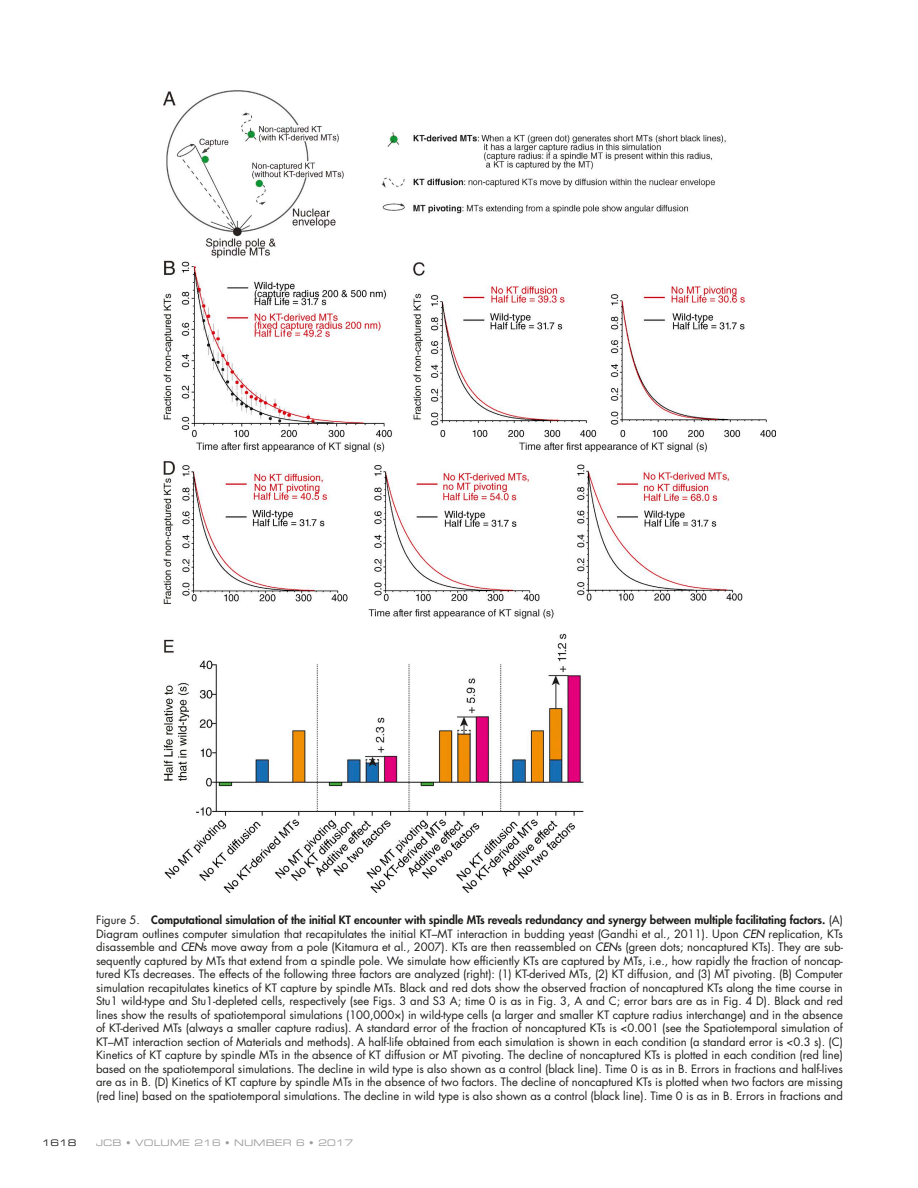
<style>
.page{position:relative;width:918px;height:1188px;background:#fff}
.page>*{position:absolute;margin:0;border:0;box-sizing:border-box;transform-origin:0 0}
.t1{font:11.25px/13.5px "Futura Std";color:#1d1d1b;text-align:justify}
.t2{font:9px "Eurostile LT Std Ex 2";letter-spacing:.01em;color:#9d9d9d}
.t3{font:9px "Eurostile LT Std Ex 2";color:#1d1d1b}
.s1{font-weight:800}
.s2{font-weight:500;font-style:italic}
</style>
<div class="page">
<img style="left:163px;top:90px;width:613px;height:803px">
<p class="t1" style="left:96px;top:914px;width:749px">Figure 5. <span class="s1">Computational simulation of the initial KT encounter with spindle MTs reveals redundancy and synergy between multiple facilitating factors.</span> (A)<br>Diagram outlines computer simulation that recapitulates the initial KT–MT interaction in budding yeast (Gandhi et al., 2011). Upon <span class="s2">CEN</span> replication, KTs disassemble and <span class="s2">CEN</span>s move away from a pole (Kitamura et al., 2007). KTs are then reassembled on <span class="s2">CEN</span>s (green dots; noncaptured KTs). They are sub&shy;sequently captured by MTs that extend from a spindle pole. We simulate how efficiently KTs are captured by MTs, i.e., how rapidly the fraction of noncap&shy;tured KTs decreases. The effects of the following three factors are analyzed (right): (1) KT-derived MTs, (2) KT diffusion, and (3) MT pivoting. (B) Computer simulation recapitulates kinetics of KT capture by spindle MTs. Black and red dots show the observed fraction of noncaptured KTs along the time course in Stu1 wild-type and Stu1-depleted cells, respectively (see Figs. 3 and S3 A; time 0 is as in Fig. 3, A and C; error bars are as in Fig. 4 D). Black and red lines show the results of spatiotemporal simulations (100,000×) in wild-type cells (a larger and smaller KT capture radius interchange) and in the absence of KT-derived MTs (always a smaller capture radius). A standard error of the fraction of noncaptured KTs is &lt;0.001 (see the Spatiotemporal simulation of KT–MT interaction section of Materials and methods). A half-life obtained from each simulation is shown in each condition (a standard error is &lt;0.3 s). (C)<br>Kinetics of KT capture by spindle MTs in the absence of KT diffusion or MT pivoting. The decline of noncaptured KTs is plotted in each condition (red line) based on the spatiotemporal simulations. The decline in wild type is also shown as a control (black line). Time 0 is as in B. Errors in fractions and half-lives are as in B. (D) Kinetics of KT capture by spindle MTs in the absence of two factors. The decline of noncaptured KTs is plotted when two factors are missing (red line) based on the spatiotemporal simulations. The decline in wild type is also shown as a control (black line). Time 0 is as in B. Errors in fractions and</p>
<p class="t3" style="left:42px;top:1136px;width:36px">1618</p>
<p class="t2" style="left:96px;top:1136px;width:259px">JCB • VOLUME 216 • NUMBER 6 • 2017</p>
</div>
